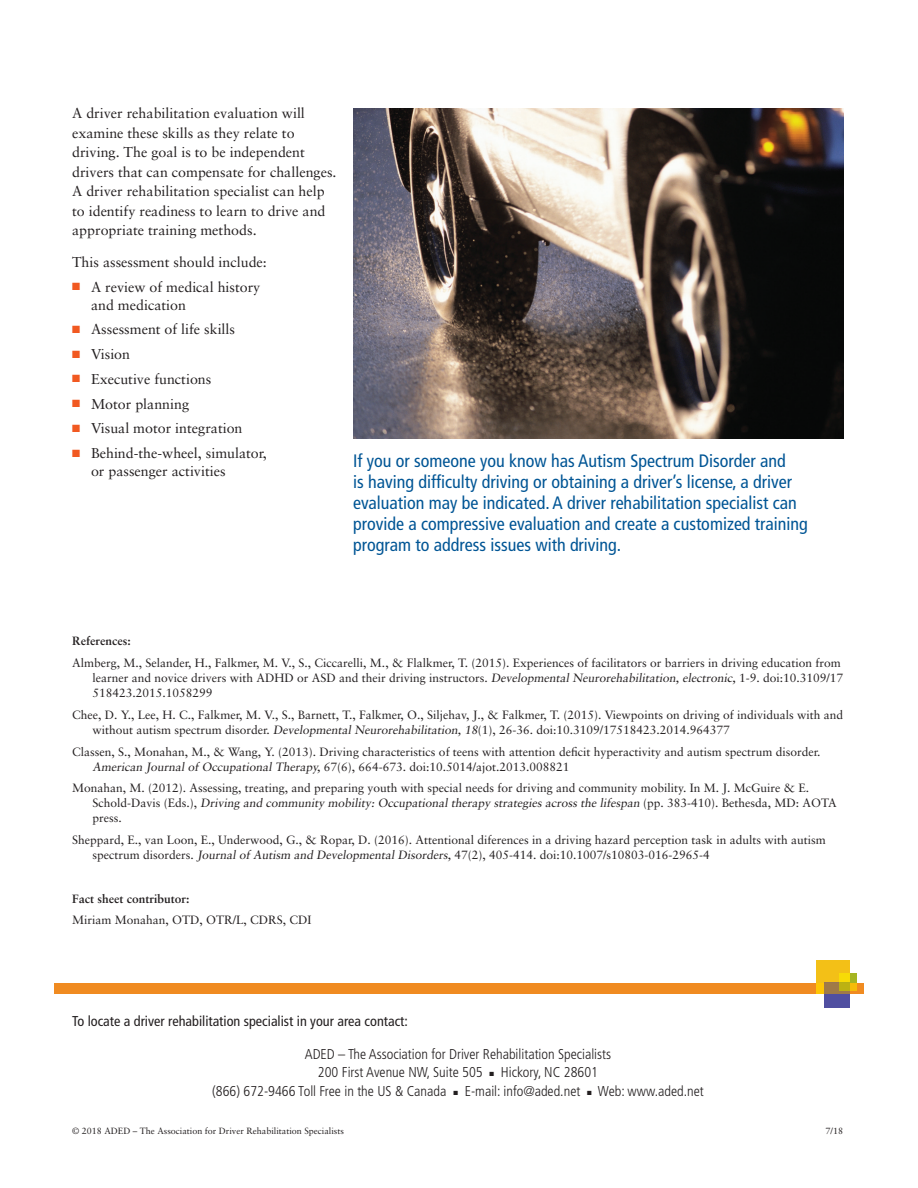
<style>
.page{position:relative;width:918px;height:1188px;background:#fff}
.page>*{position:absolute;margin:0;border:0;box-sizing:border-box;transform-origin:0 0}
.body{font:condensed 18px/21px "Frutiger";color:#005595}
.body-2{font:14.25px/19.5px "Sabon";color:#231f20}
.footer_address{font:300 condensed 14.25px/18.8px "Frutiger";color:#231f20}
.To_locate_statement{font:condensed 14.25px "Frutiger";color:#231f20}
.References{font:12px/15px "Sabon";color:#231f20}
.body-3{font:700 12px "Sabon";color:#231f20}
.body-4{font:12px "Sabon";color:#231f20}
.t1{font:9px "Sabon";color:#231f20}
.s1{color:#f15921}
.s2{font-style:italic}
</style>
<div class="page">
<div style="left:54px;top:984px;width:810px;height:10px;background:#f08b21"></div>
<div style="left:816px;top:960px;width:34px;height:34px;background:#f3c017"></div>
<svg style="left:824px;top:983px;width:26px;height:25px"></svg>
<svg style="left:839px;top:973px;width:18px;height:18px"></svg>
<img style="left:353px;top:108px;width:491px;height:331px">
<p class="body-2" style="left:72px;top:103px;width:266px">A driver rehabilitation evaluation will examine these skills as they relate to driving. The goal is to be independent drivers that can compensate for challenges.<br>A driver rehabilitation specialist can help to identify readiness to learn to drive and appropriate training methods.</p>
<p class="body-2" style="left:72px;top:252px;width:196px">This assessment should include:</p>
<p class="body-2" style="left:91px;top:277px;width:171px;line-height:18px;text-indent:-19px"><span class="s1">■</span> A review of medical history and medication</p>
<p class="body-2" style="left:72px;top:319px;width:164px"><span class="s1">■</span> Assessment of life skills</p>
<p class="body-2" style="left:72px;top:344px;width:59px"><span class="s1">■</span> Vision</p>
<p class="body-2" style="left:72px;top:369px;width:141px"><span class="s1">■</span> Executive functions</p>
<p class="body-2" style="left:72px;top:394px;width:119px"><span class="s1">■</span> Motor planning</p>
<p class="body-2" style="left:72px;top:418px;width:172px"><span class="s1">■</span> Visual motor integration</p>
<p class="body-2" style="left:91px;top:444px;width:177px;line-height:18px;text-indent:-19px"><span class="s1">■</span> Behind-the-wheel, simulator, or passenger activities</p>
<p class="body" style="left:353px;top:450px;width:456px">If you or someone you know has Autism Spectrum Disorder and<br>is having difficulty driving or obtaining a driver’s license, a driver evaluation may be indicated. A driver rehabilitation specialist can provide a compressive evaluation and create a customized training program to address issues with driving.</p>
<p class="body-3" style="left:72px;top:634px;width:60px">References:</p>
<p class="References" style="left:92px;top:655px;width:752px;text-indent:-20px">Almberg, M., Selander, H., Falkmer, M. V., S., Ciccarelli, M., &amp; Flalkmer, T. (2015). Experiences of facilitators or barriers in driving education from learner and novice drivers with ADHD or ASD and their driving instructors. <span class="s2">Developmental Neurorehabilitation, electronic,</span> 1-9. doi:10.3109/17<br>518423.2015.1058299</p>
<p class="References" style="left:92px;top:707px;width:752px;text-indent:-20px">Chee, D. Y., Lee, H. C., Falkmer, M. V., S., Barnett, T., Falkmer, O., Siljehav, J., &amp; Falkmer, T. (2015). Viewpoints on driving of individuals with and without autism spectrum disorder. <span class="s2">Developmental Neurorehabilitation, 18</span>(1), 26-36. doi:10.3109/17518423.2014.964377</p>
<p class="References" style="left:92px;top:744px;width:729px;text-indent:-20px">Classen, S., Monahan, M., &amp; Wang, Y. (2013). Driving characteristics of teens with attention deficit hyperactivity and autism spectrum disorder.<br><span class="s2">American Journal of Occupational Therapy,</span> 67(6), 664-673. doi:10.5014/ajot.2013.008821</p>
<p class="References" style="left:92px;top:781px;width:746px;text-indent:-20px">Monahan, M. (2012). Assessing, treating, and preparing youth with special needs for driving and community mobility. In M. J. McGuire &amp; E.<br>S c h o l d - D a v i s ( E d s . ) , <span class="s2">Driving and community mobility: Occupational therapy strategies across the lifespan</span> ( p p . 3 8 3 - 4 1 0 ) . B e t h e s d a , M D : A O TA press.</p>
<p class="References" style="left:92px;top:832px;width:735px;text-indent:-20px">Sheppard, E., van Loon, E., Underwood, G., &amp; Ropar, D. (2016). Attentional diferences in a driving hazard perception task in adults with autism spectrum disorders. <span class="s2">Journal of Autism and Developmental Disorders,</span> 47(2), 405-414. doi:10.1007/s10803-016-2965-4</p>
<p class="body-3" style="left:72px;top:891px;width:119px">Fact sheet contributor:</p>
<p class="body-4" style="left:72px;top:913px;width:241px">Miriam Monahan, OTD, OTR/L, CDRS, CDI</p>
<p class="To_locate_statement" style="left:72px;top:1012px;width:337px">To locate a driver rehabilitation specialist in your area contact:</p>
<p class="footer_address" style="left:318px;top:1045px;width:295px;text-indent:-13px">ADED – The Association for Driver Rehabilitation Specialists<br>200 First Avenue NW, Suite 505</p>
<p class="footer_address" style="left:490px;top:1063px;width:110px">■ Hickory, NC 28601</p>
<p class="footer_address" style="left:212px;top:1082px;width:236px">(866) 672-9466 Toll Free in the US &amp; Canada</p>
<p class="footer_address" style="left:453px;top:1082px;width:129px">■ E-mail: info@aded.net</p>
<p class="footer_address" style="left:587px;top:1082px;width:118px">■ Web: www.aded.net</p>
<p class="t1" style="left:72px;top:1126px;width:273px">© 2018 ADED – The Association for Driver Rehabilitation Specialists</p>
<p class="t1" style="left:826px;top:1126px;width:19px">7/18</p>
</div>
